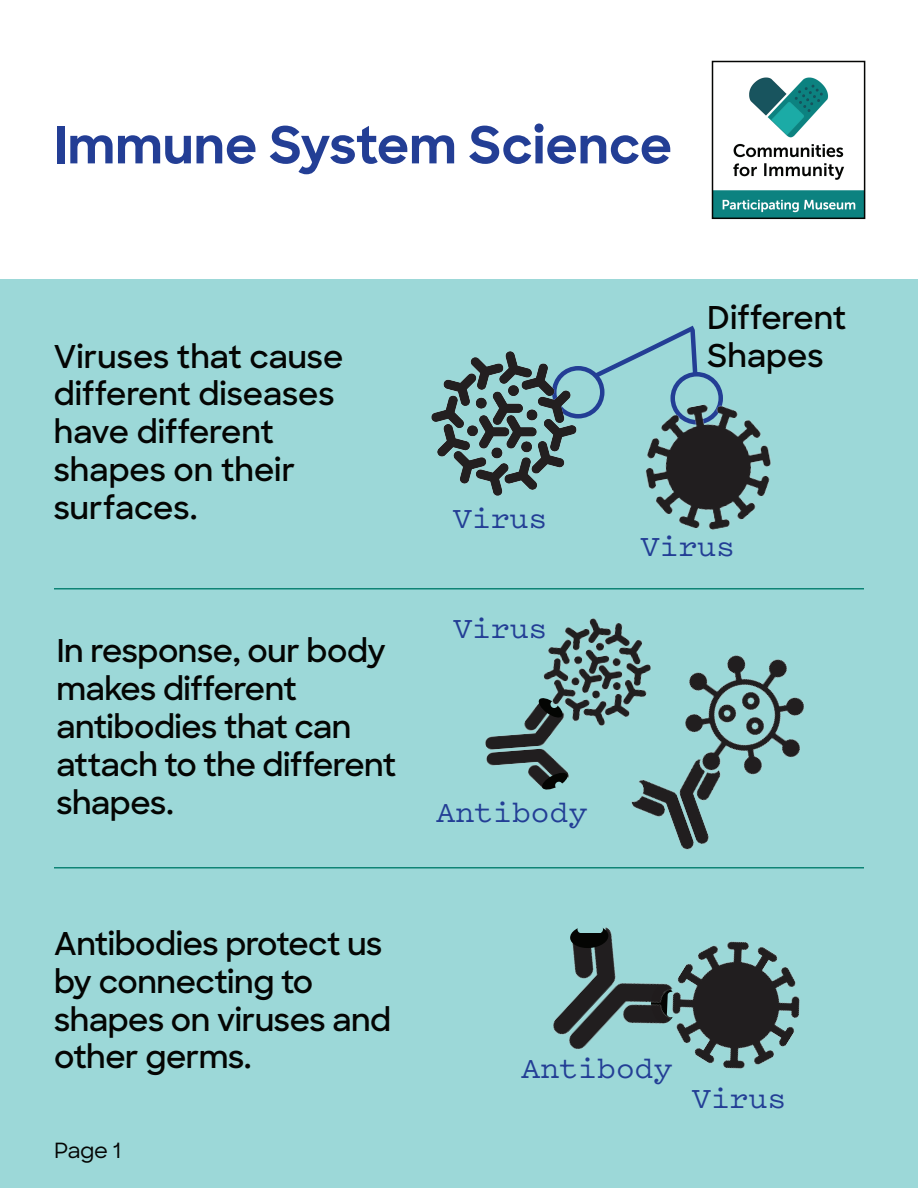
<style>
.page{position:relative;width:918px;height:1188px;background:#9cd8d8}
.page>*{position:absolute;margin:0;border:0;box-sizing:border-box;transform-origin:0 0}
.t1{font:700 51px "Sharp Sans";color:#233e95}
.t2{font:600 31.5px/37.8px "Sharp Sans";letter-spacing:-.015em;color:#040503}
.t3{font:500 31.5px "Pitch";letter-spacing:-.015em;color:#233e95}
.t4{font:500 21px "Sharp Sans";color:#040503}
</style>
<div class="page">
<div style="left:0;top:0;width:918px;height:279px;background:#fff"></div>
<img style="left:715px;top:77px;width:147px;height:139px">
<div style="left:712px;top:61px;width:153px;height:158px;border:2px solid #040503"></div>
<hr style="left:54px;top:588px;width:810px;height:2px;background:#0e8475">
<hr style="left:54px;top:867px;width:810px;height:1px;background:#0e8475">
<div style="left:552px;top:366px;width:52px;height:52px;border:4px solid #233e95;border-radius:50%"></div>
<svg style="left:590px;top:325px;width:110px;height:57px"></svg>
<img style="left:431px;top:351px;width:150px;height:145px">
<img style="left:645px;top:386px;width:126px;height:144px">
<img style="left:485px;top:712px;width:84px;height:76px">
<svg style="left:542px;top:773px;width:26px;height:17px"></svg>
<img style="left:685px;top:655px;width:119px;height:103px">
<img style="left:612px;top:738px;width:157px;height:131px">
<img style="left:532px;top:618px;width:131px;height:121px">
<img style="left:553px;top:930px;width:89px;height:119px">
<img style="left:642px;top:941px;width:158px;height:128px">
<svg style="left:570px;top:927px;width:39px;height:22px"></svg>
<div style="left:581px;top:924px;width:19px;height:9px;background:#9cd8d8"></div>
<div style="left:578px;top:926px;width:6px;height:7px;background:#9cd8d8;border-radius:50%"></div>
<div style="left:597px;top:926px;width:6px;height:7px;background:#9cd8d8;border-radius:50%"></div>
<h1 class="t1" style="left:54px;top:107px;width:620px">Immune System Science</h1>
<p class="t2" style="left:707px;top:298px;width:140px">Different</p>
<p class="t2" style="left:54px;top:336px;width:291px">Viruses that cause</p>
<p class="t2" style="left:707px;top:335px;width:118px">Shapes</p>
<p class="t2" style="left:54px;top:374px;width:282px">different diseases have different shapes on their surfaces.</p>
<p class="t3" style="left:453px;top:497px;width:96px">Virus</p>
<p class="t2" style="left:56px;top:631px;width:341px">In response, our body makes different antibodies that can attach to the different shapes.</p>
<p class="t3" style="left:453px;top:607px;width:96px">Virus</p>
<p class="t3" style="left:436px;top:791px;width:153px">Antibody</p>
<p class="t3" style="left:641px;top:525px;width:96px">Virus</p>
<p class="t2" style="left:54px;top:923px;width:338px">Antibodies protect us by connecting to shapes on viruses and other germs.</p>
<p class="t4" style="left:54px;top:1135px;width:69px">Page 1</p>
<p class="t3" style="left:521px;top:1047px;width:153px">Antibody</p>
<p class="t3" style="left:692px;top:1076px;width:96px">Virus</p>
</div>
